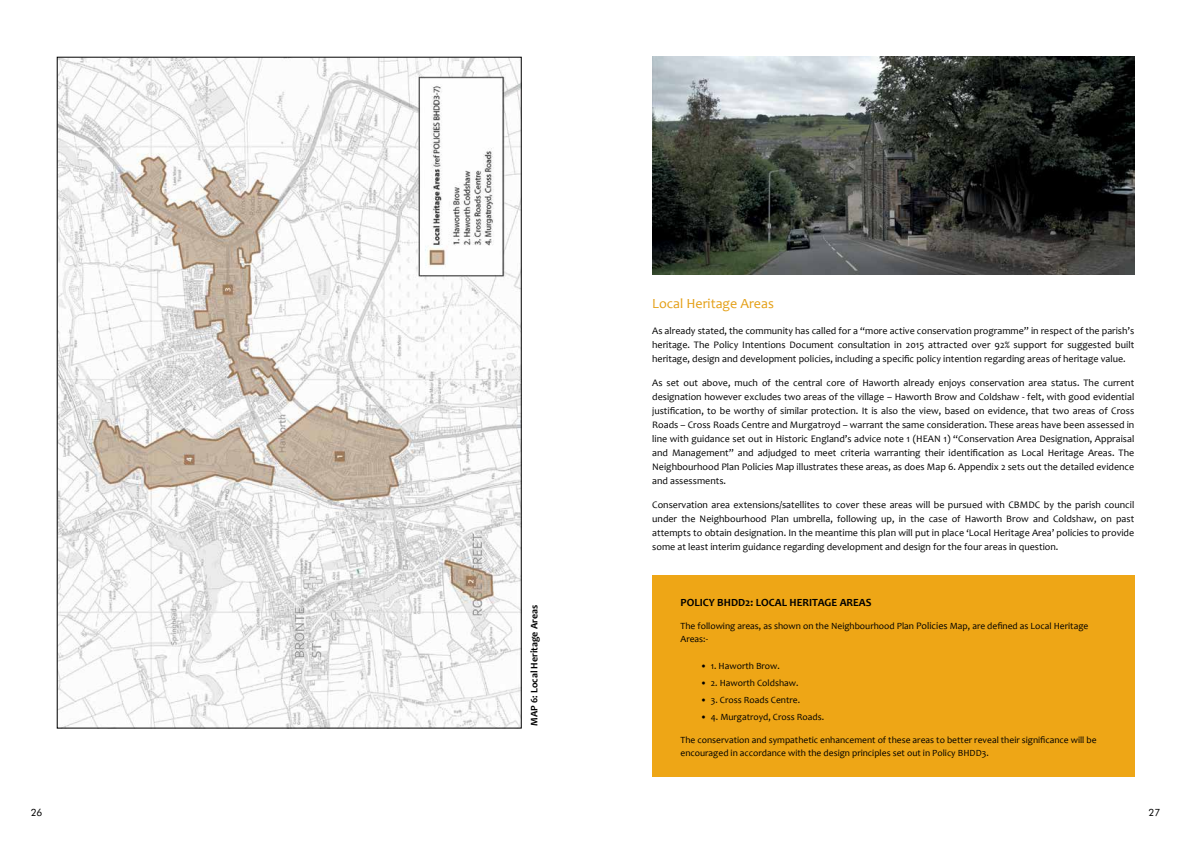
<style>
.page{position:relative;width:1191px;height:842px;background:#fff}
.page>*{position:absolute;margin:0;border:0;box-sizing:border-box;transform-origin:0 0}
.t1{font:14px "Candara";color:#e49f15}
.t2{font:700 11px "Candara";color:#000}
.t3{font:10px/14px "Candara";color:#000;text-align:justify}
.t4{font:700 10px "Candara";color:#000}
.t5{font:10px "Futura BT";color:#000}
.t6{font:9.5px/13px "Candara";color:#000}
.s1{font-size:10px}
</style>
<div class="page">
<img style="left:59px;top:59px;width:461px;height:668px">
<div style="left:652px;top:575px;width:482px;height:202px;background:#eea616"></div>
<img style="left:652px;top:57px;width:482px;height:218px">
<p class="t4" style="left:528px;top:726px;width:122px;rotate:-90deg">MAP 6: Local Heritage Areas</p>
<p class="t1" style="left:652px;top:294px;width:123px">Local Heritage Areas</p>
<p class="t3" style="left:652px;top:323px;width:483px">As already stated, the community has called for a “more active conservation programme” in respect of the parish’s heritage. The Policy Intentions Document consultation in 2015 attracted over 92% support for suggested built heritage, design and development policies, including a specific policy intention regarding areas of heritage value.</p>
<p class="t3" style="left:652px;top:375px;width:483px">As set out above, much of the central core of Haworth already enjoys conservation area status. The current designation however excludes two areas of the village – Haworth Brow and Coldshaw - felt, with good evidential justification, to be worthy of similar protection. It is also the view, based on evidence, that two areas of Cross Roads – Cross Roads Centre and Murgatroyd – warrant the same consideration. These areas have been assessed in line with guidance set out in Historic England’s advice note 1 (HEAN 1) “Conservation Area Designation, Appraisal and Management” and adjudged to meet criteria warranting their identification as Local Heritage Areas. The Neighbourhood Plan Policies Map illustrates these areas, as does Map 6. Appendix 2 sets out the detailed evidence and assessments.</p>
<p class="t3" style="left:652px;top:497px;width:483px">Conservation area extensions/satellites to cover these areas will be pursued with CBMDC by the parish council under the Neighbourhood Plan umbrella, following up, in the case of Haworth Brow and Coldshaw, on past attempts to obtain designation. In the meantime this plan will put in place ‘Local Heritage Area’ policies to provide some at least interim guidance regarding development and design for the four areas in question.</p>
<p class="t2" style="left:680px;top:596px;width:193px">POLICY BHDD2: LOCAL HERITAGE AREAS</p>
<p class="t6" style="left:680px;top:619px;width:409px">The following areas, as shown on the Neighbourhood Plan <span class="s1">Policies</span> Map, are defined as Local Heritage<br>Areas:-</p>
<p class="t6" style="left:700px;top:659px;width:81px">• 1. Haworth Brow.</p>
<p class="t6" style="left:700px;top:676px;width:100px">• 2. Haworth Coldshaw.</p>
<p class="t6" style="left:700px;top:693px;width:101px">• 3. Cross Roads Centre.</p>
<p class="t6" style="left:700px;top:710px;width:125px">• 4. Murgatroyd, Cross Roads.</p>
<p class="t6" style="left:680px;top:733px;width:417px">The conservation and sympathetic enhancement of these areas to better reveal their significance will be encouraged in accordance with the design principles set out in Policy BHDD3.</p>
<p class="t5" style="left:31px;top:806px;width:13px">26</p>
<p class="t5" style="left:1148px;top:806px;width:13px">27</p>
</div>
